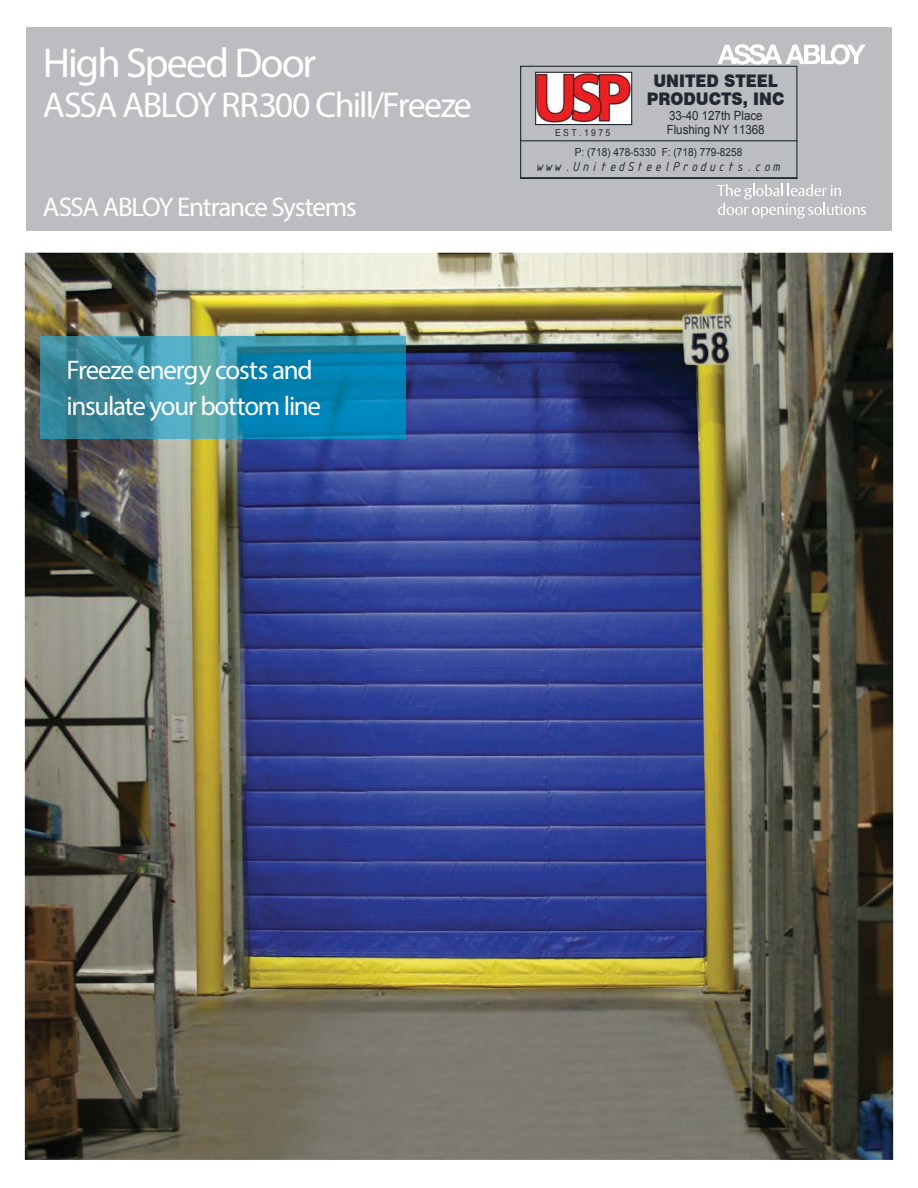
<style>
.page{position:relative;width:918px;height:1188px;background:#fff}
.page>*{position:absolute;margin:0;border:0;box-sizing:border-box;transform-origin:0 0}
.t1{font:300 42px "ASSA Vesta";letter-spacing:-.045em;color:#fff}
.t2{font:300 36px "ASSA Vesta";letter-spacing:-.05em;color:#fff}
.t3{font:300 27px/36px "ASSA Vesta";letter-spacing:-.045em;color:#fff}
.t4{font:900 17.4px/18px "Swiss 721 BT";color:#212831;text-align:center;scale:.91 1}
.t5{font:14.1px "ISOCTEUR Italic";color:#212831;scale:.91 1}
.t6{font:12.75px/13.6px "Arial";color:#212831;scale:.91 1}
.t7{font:11.1px "Arial";color:#212831;scale:.91 1}
.t8{font:9.6px "Arial";color:#212831;scale:.91 1}
</style>
<div class="page">
<img style="left:25px;top:253px;width:868px;height:907px">
<div style="left:26px;top:27px;width:866px;height:204px;background:#bbbdc0"></div>
<svg style="left:718px;top:44px;width:147px;height:21px"></svg>
<svg style="left:717px;top:184px;width:149px;height:35px"></svg>
<img style="left:40px;top:337px;width:366px;height:101px">
<img style="left:537px;top:74px;width:93px;height:49px">
<div style="left:520px;top:66px;width:277px;height:113px;border:1px solid #212831"></div>
<div style="left:535px;top:72px;width:97px;height:53px;border:1px solid #212831"></div>
<hr style="left:521px;top:140px;width:276px;height:1px;background:#212831">
<hr style="left:521px;top:178px;width:276px;height:1px;background:#212831">
<h1 class="t1" style="left:43px;top:47px;width:275px">High Speed Door</h1>
<h2 class="t2" style="left:43px;top:91px;width:430px">ASSA ABLOY RR300 Chill/Freeze</h2>
<p class="t3" style="left:43px;top:191px;width:315px">ASSA ABLOY Entrance Systems</p>
<p class="t3" style="left:66px;top:354px;width:256px">Freeze energy costs and insulate your bottom line</p>
<p class="t4" style="left:647px;top:71px;width:153px">UNITED STEEL<br>PRODUCTS, INC</p>
<p class="t6" style="left:667px;top:109px;width:109px">33-40 127th Place<br>Flushing NY 11368</p>
<p class="t8" style="left:555px;top:127px;width:62px">E S T . 1 9 7 5</p>
<p class="t7" style="left:575px;top:146px;width:186px">P: (718) 478-5330 F: (718) 779-8258</p>
<p class="t5" style="left:536px;top:162px;width:271px">www.UnitedSteelProducts.com</p>
</div>
